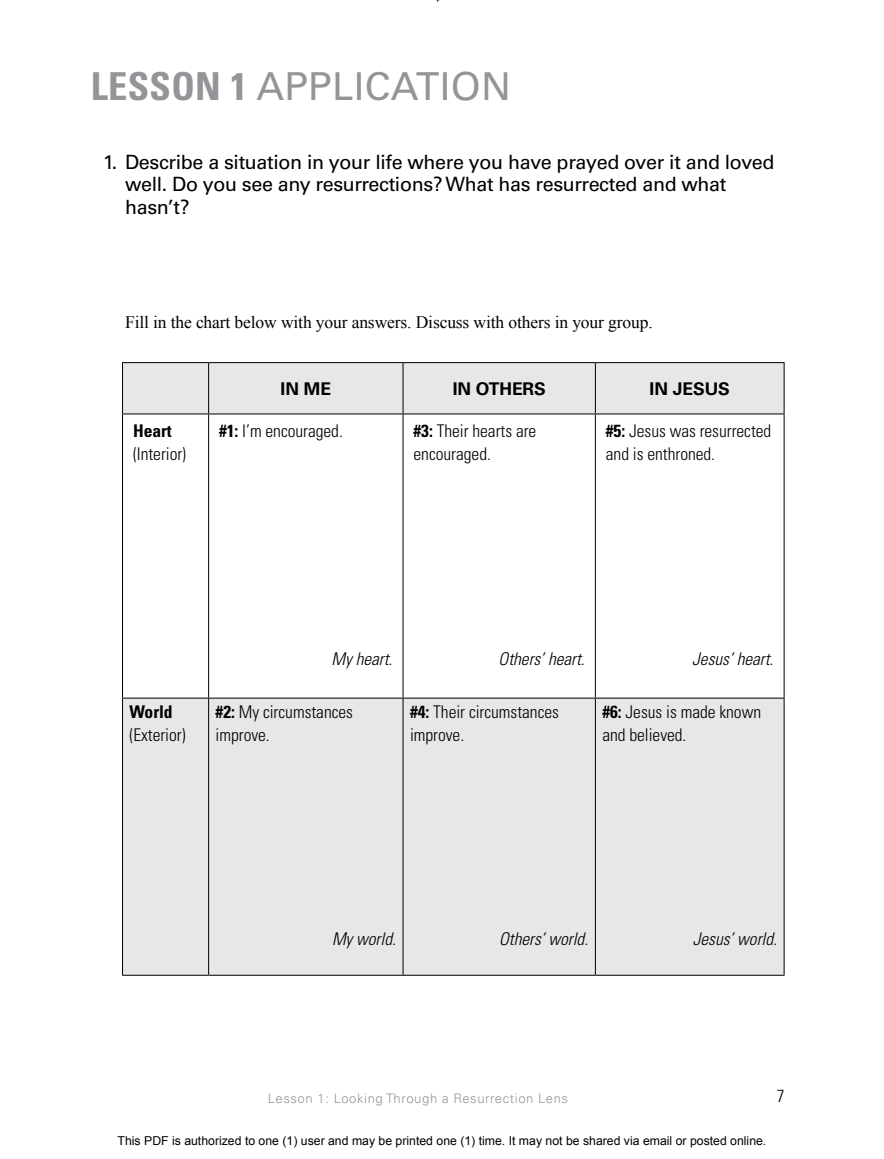
<style>
.page{position:relative;width:884px;height:1159px;background:#fff}
.page>*{position:absolute;margin:0;border:0;box-sizing:border-box;transform-origin:0 0}
.t1{font:38.5px "Univers LT Std";letter-spacing:.005em;color:#939598}
.t2{font:19.6px/22.8px "Univers LT Std";letter-spacing:-.02em;color:#000}
.t3{font:300 condensed 17.5px/22.8px "Univers LT Std";color:#000}
.t4{font:italic 300 condensed 17.5px "Univers LT Std";color:#000}
.t5{font:17.5px "Times New Roman";letter-spacing:-.01em;color:#000}
.t6{font:700 17.5px "Univers LT Std";letter-spacing:-.005em;color:#000}
.t7{font:700 condensed 17.5px "Univers LT Std";color:#000}
.t8{font:300 13.12px "Univers LT Std";letter-spacing:.04em;color:#939598}
.t9{font:12.25px "Arial";color:#000}
.s1{font-weight:700;font-stretch:condensed}
.s2{font-weight:700}
</style>
<div class="page">
<svg style="left:123px;top:363px;width:660px;height:611px;fill:#e6e7e8"></svg>
<hr style="left:208px;top:363px;width:1px;height:50px;background:#000">
<hr style="left:402px;top:363px;width:1px;height:50px;background:#000">
<hr style="left:594px;top:363px;width:1px;height:50px;background:#000">
<hr style="left:208px;top:414px;width:1px;height:283px;background:#000">
<hr style="left:402px;top:414px;width:1px;height:283px;background:#000">
<hr style="left:594px;top:414px;width:1px;height:283px;background:#000">
<hr style="left:208px;top:698px;width:1px;height:276px;background:#000">
<hr style="left:402px;top:698px;width:1px;height:276px;background:#000">
<hr style="left:594px;top:698px;width:1px;height:276px;background:#000">
<hr style="left:122px;top:362px;width:86px;height:1px;background:#000">
<hr style="left:122px;top:363px;width:1px;height:50px;background:#000">
<hr style="left:208px;top:362px;width:195px;height:1px;background:#000">
<hr style="left:403px;top:362px;width:192px;height:1px;background:#000">
<hr style="left:595px;top:362px;width:189px;height:1px;background:#000">
<hr style="left:783px;top:363px;width:1px;height:50px;background:#000">
<hr style="left:122px;top:413px;width:86px;height:1px;background:#000">
<hr style="left:122px;top:414px;width:1px;height:283px;background:#000">
<hr style="left:208px;top:413px;width:195px;height:1px;background:#000">
<hr style="left:403px;top:413px;width:192px;height:1px;background:#000">
<hr style="left:595px;top:413px;width:189px;height:1px;background:#000">
<hr style="left:783px;top:414px;width:1px;height:283px;background:#000">
<hr style="left:122px;top:697px;width:86px;height:1px;background:#000">
<hr style="left:122px;top:698px;width:1px;height:276px;background:#000">
<hr style="left:208px;top:697px;width:195px;height:1px;background:#000">
<hr style="left:403px;top:697px;width:192px;height:1px;background:#000">
<hr style="left:595px;top:697px;width:189px;height:1px;background:#000">
<hr style="left:783px;top:698px;width:1px;height:276px;background:#000">
<hr style="left:122px;top:974px;width:86px;height:1px;background:#000">
<hr style="left:208px;top:974px;width:195px;height:1px;background:#000">
<hr style="left:403px;top:974px;width:192px;height:1px;background:#000">
<hr style="left:595px;top:974px;width:189px;height:1px;background:#000">
<h1 class="t1" style="left:91px;top:64px;width:421px"><span class="s1">LESSON 1</span> APPLICATION</h1>
<p class="t2" style="left:125px;top:150px;width:650px;text-indent:-22px">1. Describe a situation in your life where you have prayed over it and loved well. Do you see any resurrections? What has resurrected and what hasn’t?</p>
<p class="t5" style="left:125px;top:310px;width:529px">Fill in the chart below with your answers. Discuss with others in your group.</p>
<p class="t7" style="left:133px;top:420px;width:40px">Heart</p>
<p class="t3" style="left:133px;top:442px;width:55px">(Interior)</p>
<p class="t6" style="left:280px;top:378px;width:52px">IN ME</p>
<p class="t6" style="left:452px;top:378px;width:95px">IN OTHERS</p>
<p class="t6" style="left:649px;top:378px;width:82px">IN JESUS</p>
<p class="t3" style="left:219px;top:419px;width:125px"><span class="s2">#1:</span> I’m encouraged.</p>
<p class="t3" style="left:413px;top:419px;width:124px"><span class="s2">#3:</span> Their hearts are encouraged.</p>
<p class="t3" style="left:605px;top:419px;width:167px"><span class="s2">#5:</span> Jesus was resurrected and is enthroned.</p>
<p class="t7" style="left:129px;top:700px;width:45px">World</p>
<p class="t3" style="left:129px;top:722px;width:58px">(Exterior)</p>
<p class="t4" style="left:331px;top:648px;width:62px">My heart.</p>
<p class="t3" style="left:215px;top:700px;width:139px"><span class="s2">#2:</span> My circumstances improve.</p>
<p class="t4" style="left:498px;top:648px;width:88px">Others’ heart.</p>
<p class="t3" style="left:410px;top:700px;width:150px"><span class="s2">#4:</span> Their circumstances improve.</p>
<p class="t4" style="left:692px;top:648px;width:83px">Jesus’ heart.</p>
<p class="t3" style="left:602px;top:700px;width:160px"><span class="s2">#6:</span> Jesus is made known and believed.</p>
<p class="t4" style="left:332px;top:928px;width:65px">My world.</p>
<p class="t4" style="left:499px;top:928px;width:90px">Others’ world.</p>
<p class="t4" style="left:692px;top:928px;width:86px">Jesus’ world.</p>
<p class="t8" style="left:268px;top:1090px;width:301px">Lesson 1: Looking Through a Resurrection Lens</p>
<p class="t3" style="left:776px;top:1084px;width:9px">7</p>
<p class="t9" style="left:117px;top:1131px;width:650px">This PDF is authorized to one (1) user and may be printed one (1) time. It may not be shared via email or posted online.</p>
</div>
